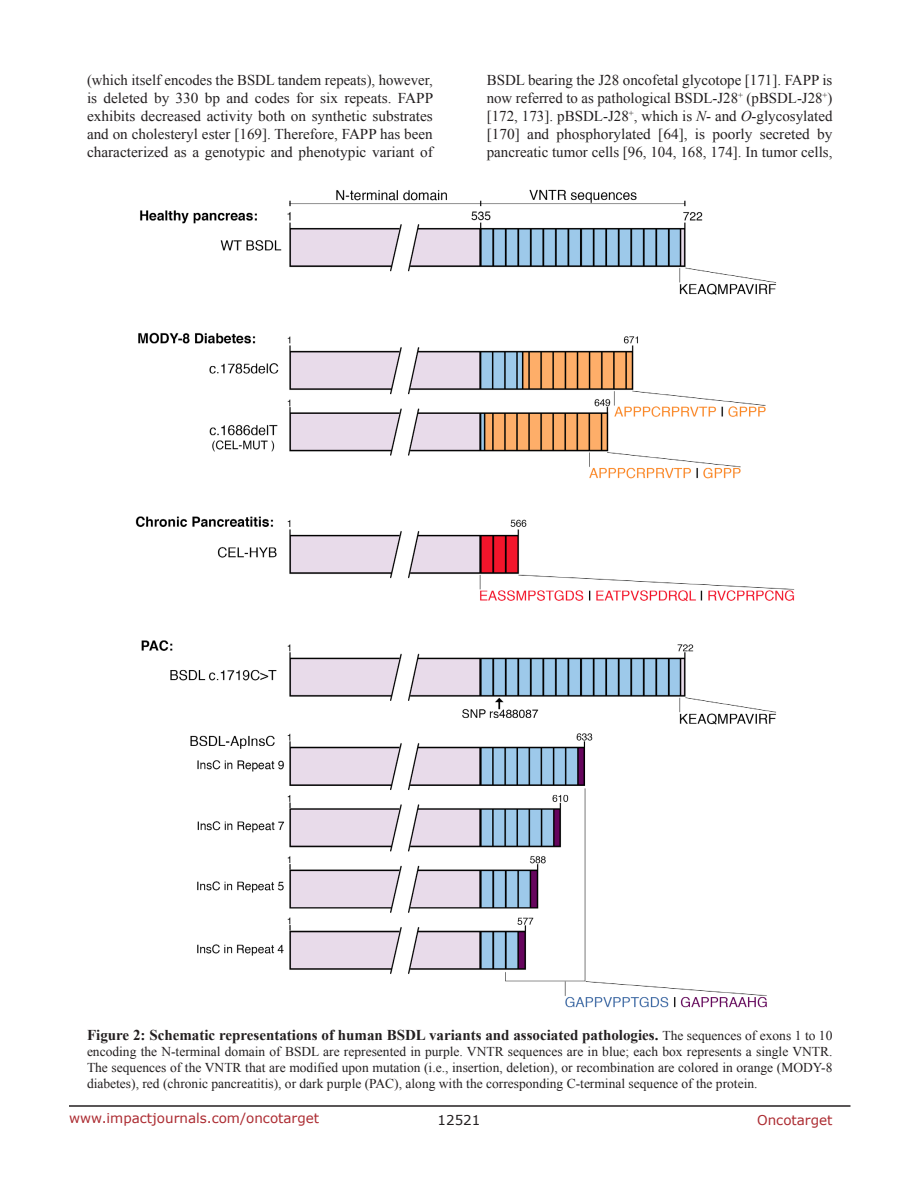
<style>
.page{position:relative;width:918px;height:1188px;background:#fff}
.page>*{position:absolute;margin:0;border:0;box-sizing:border-box;transform-origin:0 0}
.BodyText{font:15px/18px "Times New Roman";color:#231f20;text-align:justify}
.FigureText{font:700 15px "Times New Roman";color:#231f20}
.FigureText-2{font:13.5px/16.2px "Times New Roman";color:#231f20;text-align:justify}
.t1{font:13.5px "Verdana";color:#ac2b31}
.t2{font:13.5px "Verdana";color:#231f20}
.s1{font-style:italic}
.s2{font-weight:400;font-size:13.5px}
</style>
<div class="page">
<hr style="left:69px;top:1105px;width:781px;height:2px;background:#231f20">
<img style="left:135px;top:189px;width:660px;height:819px">
<p class="BodyText" style="left:87px;top:71px;width:348px">(which itself encodes the BSDL tandem repeats), however, is deleted by 330 bp and codes for six repeats. FAPP exhibits decreased activity both on synthetic substrates and on cholesteryl ester [169]. Therefore, FAPP has been characterized as a genotypic and phenotypic variant of</p>
<p class="BodyText" style="left:487px;top:71px;width:347px">BSDL bearing the J28 oncofetal glycotope [171]. FAPP is now referred to as pathological BSDL-J28<sup>+</sup> (pBSDL-J28<sup>+</sup>) [172, 173]. pBSDL-J28<sup>+</sup>, which is <span class="s1">N</span>- and <span class="s1">O</span>-glycosylated [170] and phosphorylated [64], is poorly secreted by pancreatic tumor cells [96, 104, 168, 174]. In tumor cells,</p>
<p class="FigureText" style="left:87px;top:1024px;width:747px">Figure 2: Schematic representations of human BSDL variants and associated pathologies. <span class="s2">The sequences of exons 1 to 10</span></p>
<p class="FigureText-2" style="left:87px;top:1043px;width:747px">encoding the N-terminal domain of BSDL are represented in purple. VNTR sequences are in blue; each box represents a single VNTR.<br>The sequences of the VNTR that are modified upon mutation (i.e., insertion, deletion), or recombination are colored in orange (MODY-8 diabetes), red (chronic pancreatitis), or dark purple (PAC), along with the corresponding C-terminal sequence of the protein.</p>
<p class="t1" style="left:69px;top:1109px;width:252px">www.impactjournals.com/oncotarget</p>
<p class="t2" style="left:438px;top:1111px;width:44px">12521</p>
<p class="t1" style="left:757px;top:1111px;width:77px">Oncotarget</p>
</div>
